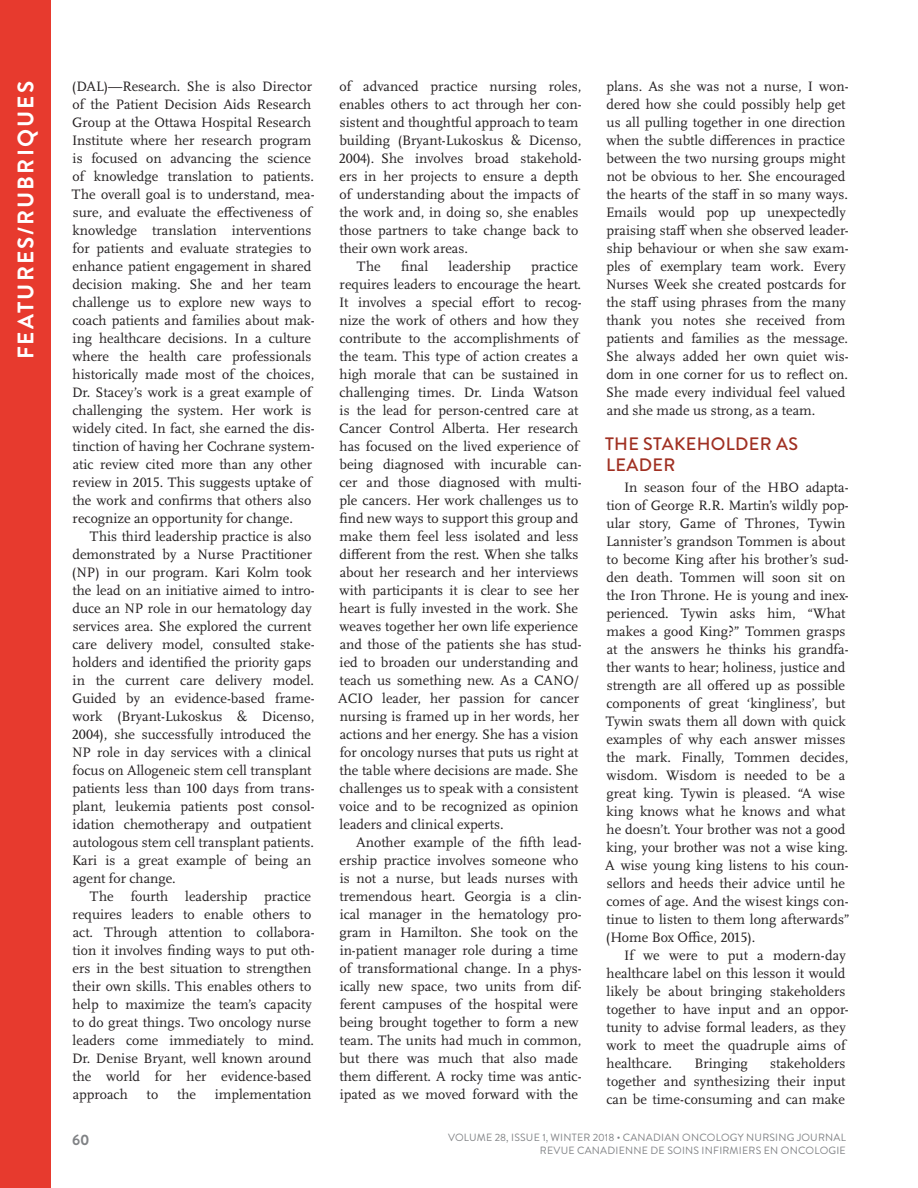
<style>
.page{position:relative;width:918px;height:1188px;background:#fff}
.page>*{position:absolute;margin:0;border:0;box-sizing:border-box;transform-origin:0 0}
.t1{font:700 22.5px "Brandon Grotesque";letter-spacing:.095em;color:#fff}
.t2{font:500 18px/21px "Brandon Grotesque";letter-spacing:.02em;color:#a03022}
.t3{font:700 15px "Brandon Grotesque";color:#808285}
.t4{font:14.25px/18px "Scala Pro";color:#231f20}
.t5{font:10.5px/12.6px "Brandon Grotesque";letter-spacing:.02em;color:#808285;text-align:right}
</style>
<div class="page">
<div style="left:0;top:0;width:51px;height:1188px;background:#e73a2e"></div>
<h1 class="t1" style="left:10px;top:359px;width:277px;rotate:-90deg">FEATURES/Ru briques</h1>
<p class="t4" style="left:72px;top:78px;width:244px">(DAL)—Research. She is also Director of the Patient Decision Aids Research Group at the Ottawa Hospital Research Institute where her research program is focused on advancing the science of knowledge translation to patients.<br>The overall goal is to understand, mea&shy;sure, and evaluate the effectiveness of knowledge translation interventions for patients and evaluate strategies to enhance patient engagement in shared decision making. She and her team challenge us to explore new ways to coach patients and families about mak&shy;ing healthcare decisions. In a culture where the health care professionals historically made most of the choices, Dr. Stacey’s work is a great example of challenging the system. Her work is widely cited. In fact, she earned the dis&shy;tinction of having her Cochrane system&shy;atic review cited more than any other review in 2015. This suggests uptake of the work and confirms that others also recognize an opportunity for change.</p>
<p class="t4" style="left:72px;top:528px;width:244px;text-indent:18px">This third leadership practice is also demonstrated by a Nurse Practitioner (NP) in our program. Kari Kolm took the lead on an initiative aimed to intro&shy;duce an NP role in our hematology day services area. She explored the current care delivery model, consulted stake&shy;holders and identified the priority gaps in the current care delivery model.<br>Guided by an evidence-based frame&shy;work (Bryant-Lukoskus &amp; Dicenso, 2004), she successfully introduced the NP role in day services with a clinical focus on Allogeneic stem cell transplant patients less than 100 days from trans&shy;plant, leukemia patients post consol&shy;idation chemotherapy and outpatient autologous stem cell transplant patients.<br>Kari is a great example of being an agent for change.</p>
<p class="t4" style="left:72px;top:888px;width:244px;text-indent:18px">The fourth leadership practice requires leaders to enable others to act. Through attention to collabora&shy;tion it involves finding ways to put oth&shy;ers in the best situation to strengthen their own skills. This enables others to help to maximize the team’s capacity to do great things. Two oncology nurse leaders come immediately to mind.<br>Dr. Denise Bryant, well known around the world for her evidence-based approach</p>
<p class="t4" style="left:147px;top:1086px;width:13px">to</p>
<p class="t4" style="left:177px;top:1086px;width:20px">the</p>
<p class="t4" style="left:215px;top:1086px;width:98px">implementation</p>
<p class="t4" style="left:340px;top:78px;width:243px">of advanced practice nursing roles,</p>
<p class="t4" style="left:340px;top:96px;width:244px">enables others to act through her con-</p>
<p class="t4" style="left:340px;top:114px;width:240px">sistent and thoughtful approach to team</p>
<p class="t4" style="left:339px;top:132px;width:243px">building (Bryant-Lukoskus &amp; Dicenso,</p>
<p class="t4" style="left:339px;top:150px;width:244px">2004). She involves broad stakehold-</p>
<p class="t4" style="left:340px;top:168px;width:240px">ers in her projects to ensure a depth</p>
<p class="t4" style="left:340px;top:186px;width:241px">of understanding about the impacts of</p>
<p class="t4" style="left:340px;top:204px;width:240px">the work and, in doing so, she enables</p>
<p class="t4" style="left:340px;top:222px;width:240px">those partners to take change back to</p>
<p class="t4" style="left:340px;top:240px;width:130px">their own work areas.</p>
<p class="t4" style="left:357px;top:258px;width:25px">The</p>
<p class="t4" style="left:401px;top:258px;width:28px">final</p>
<p class="t4" style="left:449px;top:258px;width:64px">leadership</p>
<p class="t4" style="left:338px;top:258px;width:245px;text-indent:193px">practice requires leaders to encourage the heart.<br>It involves a special effort to recog&shy;nize the work of others and how they contribute to the accomplishments of the team. This type of action creates a high morale that can be sustained in challenging times. Dr. Linda Watson is the lead for person-centred care at Cancer Control Alberta. Her research has focused on the lived experience of being diagnosed with incurable can&shy;cer and those diagnosed with multi&shy;ple cancers. Her work challenges us to find new ways to support this group and make them feel less isolated and less different from the rest. When she talks about her research and her interviews with participants it is clear to see her heart is fully invested in the work. She weaves together her own life experience and those of the patients she has stud&shy;ied to broaden our understanding and teach us something new. As a CANO/ ACIO leader, her passion for cancer nursing is framed up in her words, her actions and her energy. She has a vision for oncology nurses that puts us right at the table where decisions are made. She challenges us to speak with a consistent voice and to be recognized as opinion leaders and clinical experts.</p>
<p class="t4" style="left:339px;top:834px;width:244px;text-indent:17px">Another example of the fifth lead&shy;ership practice involves someone who is not a nurse, but leads nurses with tremendous heart. Georgia is a clin&shy;ical manager in the hematology pro&shy;gram in Hamilton. She took on the in-patient manager role during a time of transformational change. In a phys&shy;ically new space, two units from dif&shy;ferent campuses of the hospital were being brought together to form a new team. The units had much in common, but there was much that also made them different. A rocky time was antic&shy;ipated as we moved forward with the</p>
<p class="t4" style="left:606px;top:78px;width:244px">plans. As she was not a nurse, I won&shy;dered how she could possibly help get us all pulling together in one direction when the subtle differences in practice between the two nursing groups might not be obvious to her. She encouraged the hearts of the staff in so many ways.<br>Emails would pop up unexpectedly praising staff when she observed leader&shy;ship behaviour or when she saw exam&shy;ples of exemplary team work. Every Nurses Week she created postcards for the staff using phrases from the many thank you notes she received from patients and families as the message.<br>She always added her own quiet wis&shy;dom in one corner for us to reflect on.<br>She made every individual feel valued and she made us strong, as a team.</p>
<p class="t2" style="left:605px;top:434px;width:193px">THE STAKEHOLDER AS<br>LEADER</p>
<p class="t4" style="left:605px;top:478px;width:246px;text-indent:19px">In season four of the HBO adapta&shy;tion of George R.R. Martin’s wildly pop&shy;ular story, Game of Thrones, Tywin Lannister’s grandson Tommen is about to become King after his brother’s sud&shy;den death. Tommen will soon sit on the Iron Throne. He is young and inex&shy;perienced. Tywin asks him, “What makes a good King?” Tommen grasps at the answers he thinks his grandfa&shy;ther wants to hear; holiness, justice and strength are all offered up as possible components of great ‘kingliness’, but Tywin swats them all down with quick examples of why each answer misses the mark. Finally, Tommen decides, wisdom. Wisdom is needed to be a great king. Tywin is pleased. “A wise king knows what he knows and what he doesn’t. Your brother was not a good king, your brother was not a wise king.<br>A wise young king listens to his coun&shy;sellors and heeds their advice until he comes of age. And the wisest kings con&shy;tinue to listen to them long afterwards” (Home Box Office, 2015).</p>
<p class="t4" style="left:607px;top:946px;width:244px;text-indent:17px">If we were to put a modern-day healthcare label on this lesson it would likely be about bringing stakeholders together to have input and an oppor&shy;tunity to advise formal leaders, as they work to meet the quadruple aims of healthcare.</p>
<p class="t4" style="left:607px;top:1054px;width:241px;text-align:justify;text-indent:164px">stakeholders together and synthesizing their input can be time-consuming and can make</p>
<p class="t4" style="left:694px;top:1054px;width:55px">Bringing</p>
<p class="t3" style="left:72px;top:1129px;width:19px">60</p>
<p class="t5" style="left:448px;top:1132px;width:399px">VOLUME 28, ISSUE 1, WI NTER 2018 • CANADIAN ONCOLOGY N URSI NG JOURNAL<br>REVUE CANADI ENNE DE SOI NS I NFI RMI ERS EN ONCOLOGI E</p>
</div>
